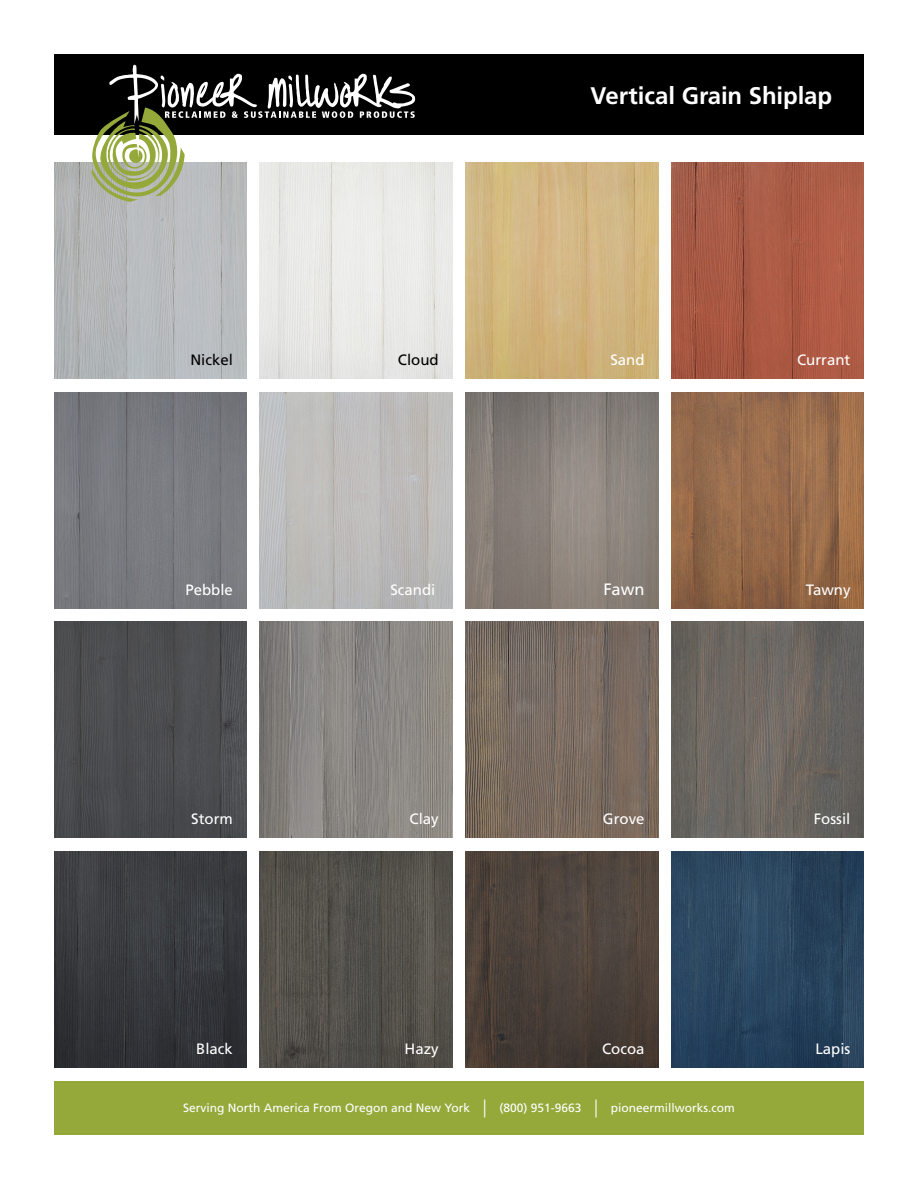
<style>
.page{position:relative;width:918px;height:1188px;background:#fff}
.page>*{position:absolute;margin:0;border:0;box-sizing:border-box;transform-origin:0 0}
.Heading_style{font:700 24px "Frutiger LT Std";letter-spacing:-.005em;color:#fff}
.t1{font:16.5px "Frutiger LT Std";color:#fff}
.t2{font:15px "Frutiger LT Std";color:#fff}
.t3{font:15px "Frutiger LT Std";color:#000001}
.t4{font:12px "Frutiger LT Std";color:#fff}
.s1{font-size:18px}
</style>
<div class="page">
<div style="left:54px;top:392px;width:192px;height:216px;background:#797a7f"></div>
<img style="left:672px;top:163px;width:192px;height:216px">
<img style="left:672px;top:851px;width:192px;height:216px">
<img style="left:466px;top:622px;width:192px;height:216px">
<img style="left:54px;top:622px;width:192px;height:216px">
<img style="left:54px;top:851px;width:192px;height:216px">
<img style="left:260px;top:163px;width:192px;height:216px">
<img style="left:260px;top:392px;width:192px;height:216px">
<img style="left:260px;top:622px;width:192px;height:216px">
<img style="left:54px;top:163px;width:192px;height:216px">
<img style="left:672px;top:622px;width:192px;height:216px">
<img style="left:260px;top:851px;width:192px;height:216px">
<img style="left:672px;top:392px;width:192px;height:216px">
<img style="left:466px;top:851px;width:192px;height:216px">
<img style="left:466px;top:163px;width:192px;height:216px">
<div style="left:54px;top:54px;width:810px;height:81px;background:#000001"></div>
<svg style="left:91px;top:65px;width:324px;height:137px"></svg>
<img style="left:466px;top:392px;width:192px;height:216px">
<div style="left:54px;top:1081px;width:810px;height:54px;background:#95a93b"></div>
<p class="t3" style="left:190px;top:351px;width:44px">Nickel</p>
<p class="t2" style="left:185px;top:581px;width:49px">Pebble</p>
<p class="t3" style="left:398px;top:351px;width:42px">Cloud</p>
<p class="t2" style="left:390px;top:581px;width:46px">Scandi</p>
<p class="Heading_style" style="left:590px;top:81px;width:243px">Vertical Grain Shiplap</p>
<p class="t2" style="left:610px;top:351px;width:36px">Sand</p>
<p class="t1" style="left:603px;top:579px;width:43px">Fawn</p>
<p class="t2" style="left:797px;top:351px;width:55px">Currant</p>
<p class="t2" style="left:806px;top:581px;width:46px">Tawny</p>
<p class="t2" style="left:410px;top:810px;width:31px">Clay</p>
<p class="t2" style="left:191px;top:810px;width:43px">Storm</p>
<p class="t2" style="left:603px;top:810px;width:43px">Grove</p>
<p class="t2" style="left:814px;top:810px;width:38px">Fossil</p>
<p class="t2" style="left:196px;top:1040px;width:38px">Black</p>
<p class="t2" style="left:405px;top:1040px;width:36px">Hazy</p>
<p class="t2" style="left:602px;top:1040px;width:44px">Cocoa</p>
<p class="t2" style="left:815px;top:1040px;width:37px">Lapis</p>
<p class="t4" style="left:183px;top:1101px;width:553px">Serving North America From Oregon and New York <span class="s1">|</span> (800) 951-9663 <span class="s1">|</span> pioneermillworks.com</p>
</div>
